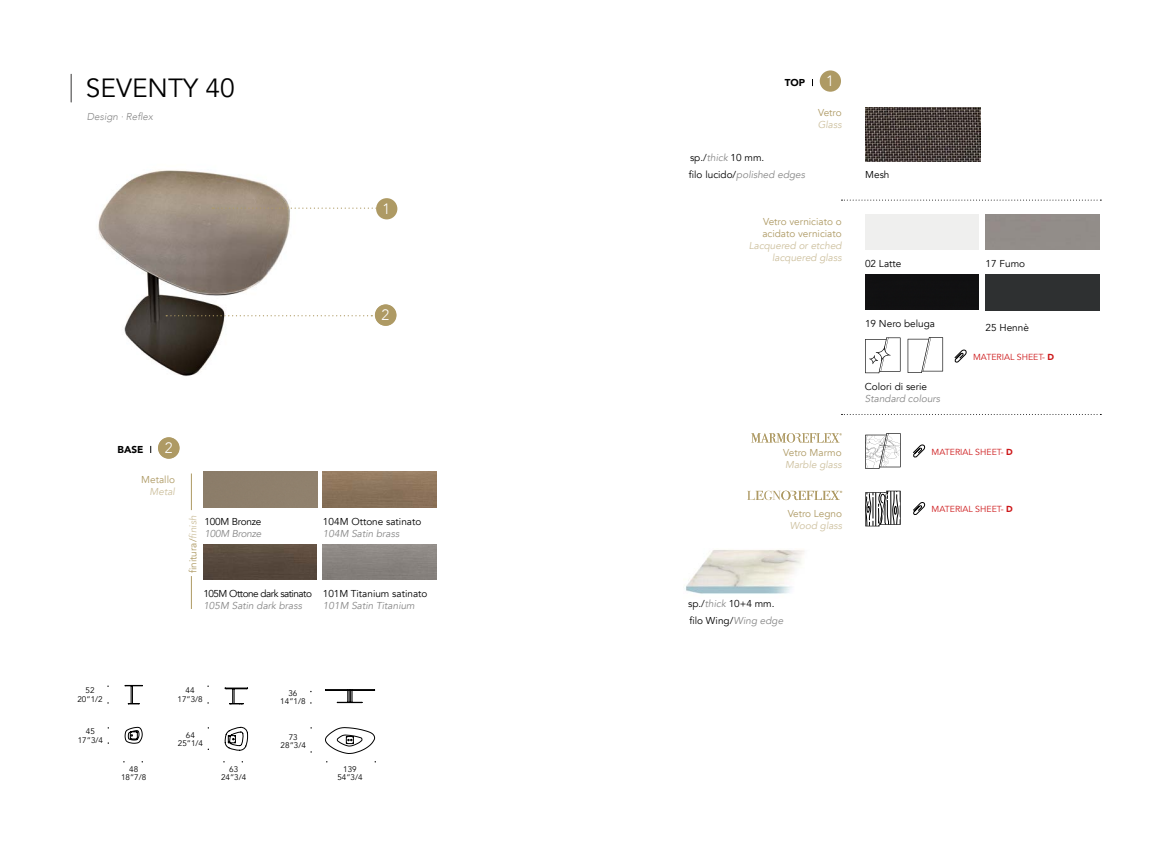
<style>
.page{position:relative;width:1170px;height:851px;background:#fff}
.page>*{position:absolute;margin:0;border:0;box-sizing:border-box;transform-origin:0 0}
.t1{font:26.25px "Avenir";color:#000}
.t2{font:300 15px "Avenir";color:#fff}
.t3{font:10px/17.1px "Avenir";color:#000}
.t4{font:italic 10px "Avenir";color:#878787}
.t5{font:10px/12px "Avenir";color:#ae9a64}
.t6{font:italic 10px/12px "Avenir";color:#cdc09e;text-align:right}
.t7{font:10px "Avenir";letter-spacing:-.05em;color:#000}
.t8{font:italic 300 10px "Avenir";color:#878787}
.t9{font:10px "Avenir";letter-spacing:-.02em;color:#000}
.t10{font:italic 10px "Avenir";letter-spacing:-.02em;color:#878787}
.t11{font:900 10px "Avenir";color:#000}
.t12{font:8.75px "Avenir";color:#cd1719}
.t13{font:8.12px/8.8px "Avenir";color:#000;text-align:center}
.s1{font-style:italic;color:#cdc09e}
.s2{font-style:italic;color:#878787}
.s3{font-style:normal;color:#000}
.s4{font-weight:900}
</style>
<div class="page">
<img style="left:98px;top:170px;width:216px;height:207px">
<svg style="left:71px;top:74px;width:1px;height:28px"></svg>
<div style="left:865px;top:274px;width:113px;height:35px;background:#111011"></div>
<div style="left:985px;top:275px;width:113px;height:35px;background:#2e3031"></div>
<svg style="left:841px;top:414px;width:260px;height:1px"></svg>
<svg style="left:841px;top:200px;width:260px;height:1px"></svg>
<img style="left:865px;top:108px;width:115px;height:53px">
<div style="left:375px;top:304px;width:21px;height:22px;background:#ae9a64;border-radius:50%"></div>
<svg style="left:166px;top:315px;width:206px;height:1px"></svg>
<div style="left:376px;top:198px;width:21px;height:21px;background:#ae9a64;border-radius:50%"></div>
<svg style="left:212px;top:207px;width:165px;height:2px"></svg>
<div style="left:158px;top:437px;width:21px;height:21px;background:#ae9a64;border-radius:50%"></div>
<svg style="left:907px;top:337px;width:36px;height:36px"></svg>
<svg style="left:865px;top:337px;width:35px;height:36px"></svg>
<div style="left:819px;top:70px;width:22px;height:22px;background:#ae9a64;border-radius:50%"></div>
<img style="left:685px;top:550px;width:120px;height:44px">
<svg style="left:125px;top:727px;width:17px;height:16px"></svg>
<svg style="left:125px;top:685px;width:17px;height:19px"></svg>
<svg style="left:225px;top:687px;width:23px;height:17px"></svg>
<svg style="left:225px;top:727px;width:23px;height:23px"></svg>
<svg style="left:325px;top:727px;width:50px;height:26px"></svg>
<hr style="left:325px;top:689px;width:49px;height:1px;background:#000">
<hr style="left:325px;top:690px;width:49px;height:1px;background:#000">
<svg style="left:337px;top:691px;width:26px;height:12px"></svg>
<svg style="left:865px;top:490px;width:35px;height:36px"></svg>
<svg style="left:751px;top:433px;width:90px;height:9px"></svg>
<svg style="left:865px;top:433px;width:35px;height:36px"></svg>
<svg style="left:747px;top:490px;width:95px;height:10px"></svg>
<svg style="left:913px;top:444px;width:12px;height:14px"></svg>
<svg style="left:954px;top:349px;width:13px;height:14px"></svg>
<svg style="left:913px;top:502px;width:12px;height:13px"></svg>
<hr style="left:191px;top:576px;width:1px;height:33px;background:#ae9a64">
<hr style="left:191px;top:473px;width:1px;height:37px;background:#ae9a64">
<img style="left:203px;top:544px;width:114px;height:35px">
<img style="left:323px;top:472px;width:113px;height:35px">
<div style="left:203px;top:472px;width:115px;height:35px;background:#8e7f6b"></div>
<h1 class="t1" style="left:86px;top:72px;width:150px">SEVENTY 40</h1>
<p class="t8" style="left:87px;top:110px;width:68px">Design ∙ Reflex</p>
<h2 class="t2" style="left:382px;top:200px;width:9px">1</h2>
<h2 class="t2" style="left:381px;top:306px;width:9px">2</h2>
<p class="t11" style="left:117px;top:441px;width:27px">BASE</p>
<h2 class="t2" style="left:165px;top:439px;width:9px">2</h2>
<p class="t5" style="left:141px;top:473px;width:35px">Metallo</p>
<p class="t6" style="left:150px;top:485px;width:27px">Metal</p>
<p class="t5" style="left:187px;top:573px;width:59px;rotate:-90deg">finitura/<span class="s1">finish</span></p>
<p class="t9" style="left:204px;top:515px;width:59px">100M Bronze</p>
<p class="t10" style="left:204px;top:527px;width:59px">100M Bronze</p>
<p class="t3" style="left:323px;top:512px;width:100px">104M Ottone satinato</p>
<p class="t4" style="left:323px;top:527px;width:78px">104M Satin brass</p>
<p class="t7" style="left:203px;top:587px;width:110px">105M Ottone dark satinato</p>
<p class="t4" style="left:203px;top:599px;width:100px">105M Satin dark brass</p>
<p class="t3" style="left:323px;top:585px;width:106px">101M Titanium satinato</p>
<p class="t4" style="left:323px;top:599px;width:93px">101M Satin Titanium</p>
<p class="t13" style="left:77px;top:686px;width:27px">52<br>20”1/2</p>
<p class="t13" style="left:177px;top:686px;width:27px">44<br>17”3/8</p>
<p class="t13" style="left:280px;top:688px;width:27px">36<br>14”1/8</p>
<p class="t13" style="left:78px;top:727px;width:27px">45<br>17”3/4</p>
<p class="t13" style="left:178px;top:730px;width:27px">64<br>25”1/4</p>
<p class="t13" style="left:280px;top:732px;width:27px">73<br>28”3/4</p>
<p class="t13" style="left:121px;top:764px;width:27px">48<br>18”7/8</p>
<p class="t13" style="left:221px;top:764px;width:27px">63<br>24”3/4</p>
<p class="t13" style="left:337px;top:764px;width:27px">139<br>54”3/4</p>
<p class="t11" style="left:784px;top:74px;width:22px">TOP</p>
<h2 class="t2" style="left:826px;top:72px;width:9px">1</h2>
<p class="t3" style="left:690px;top:149px;width:76px">sp./<span class="s2">thick</span> 10 mm.</p>
<p class="t4" style="left:688px;top:169px;width:118px"><span class="s3">filo lucido/</span>polished edges</p>
<p class="t5" style="left:818px;top:107px;width:25px">Vetro</p>
<p class="t6" style="left:817px;top:119px;width:25px">Glass</p>
<p class="t5" style="left:762px;top:216px;width:81px">Vetro verniciato o acidato verniciato</p>
<p class="t6" style="left:748px;top:240px;width:94px">Lacquered or etched lacquered glass</p>
<p class="t5" style="left:783px;top:447px;width:60px">Vetro Marmo</p>
<p class="t6" style="left:785px;top:459px;width:58px">Marble glass</p>
<p class="t5" style="left:787px;top:508px;width:56px">Vetro Legno</p>
<p class="t6" style="left:789px;top:520px;width:54px">Wood glass</p>
<p class="t3" style="left:865px;top:166px;width:26px">Mesh</p>
<p class="t3" style="left:865px;top:255px;width:38px">02 Latte</p>
<p class="t3" style="left:985px;top:255px;width:41px">17 Fumo</p>
<p class="t3" style="left:865px;top:315px;width:72px">19 Nero beluga</p>
<p class="t3" style="left:864px;top:378px;width:64px">Colori di serie</p>
<p class="t4" style="left:864px;top:393px;width:77px">Standard colours</p>
<p class="t3" style="left:985px;top:319px;width:45px">25 Hennè</p>
<p class="t12" style="left:973px;top:351px;width:82px">MATERIAL SHEET- <span class="s4">D</span></p>
<p class="t12" style="left:931px;top:446px;width:82px">MATERIAL SHEET- <span class="s4">D</span></p>
<p class="t12" style="left:931px;top:504px;width:82px">MATERIAL SHEET- <span class="s4">D</span></p>
<p class="t3" style="left:688px;top:595px;width:97px">sp./<span class="s2">thick</span> 10+4 mm. filo Wing/<span class="s2">Wing edge</span></p>
</div>
